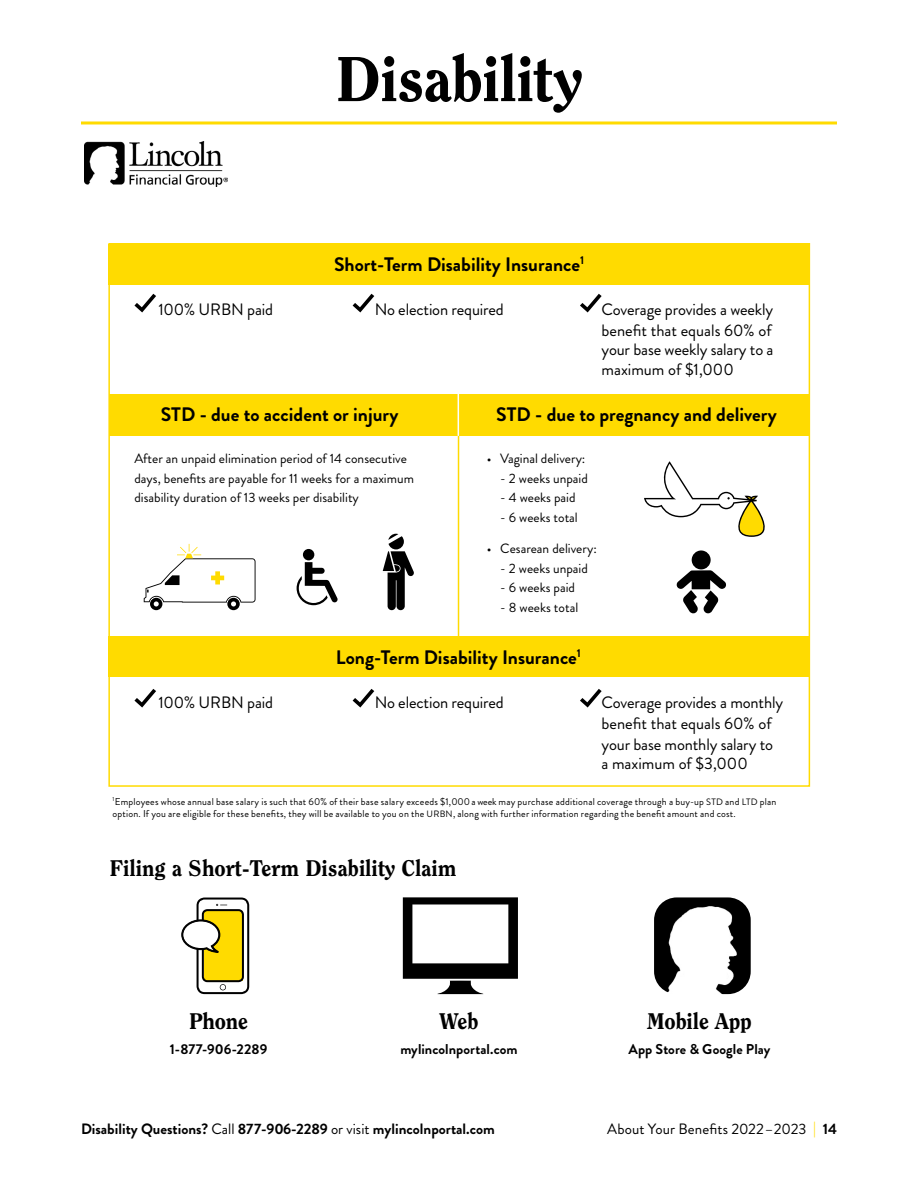
<style>
.page{position:relative;width:918px;height:1188px;background:#fff}
.page>*{position:absolute;margin:0;border:0;box-sizing:border-box;transform-origin:0 0}
.t1{font:800 63px "Clearface Std";letter-spacing:-.01em;color:#000}
.t2{font:800 22.5px "Clearface Std";color:#000}
.t3{font:700 19.5px "Brandon Grotesque";color:#000}
.t4{font:16.5px/21px "Brandon Grotesque";letter-spacing:-.01em;color:#000}
.t5{font:700 15px "Brandon Grotesque";color:#000}
.t6{font:15px "Brandon Grotesque";letter-spacing:.005em;color:#000}
.t7{font:700 14.25px "Brandon Grotesque";letter-spacing:.005em;color:#000}
.t8{font:13.5px/19.5px "Brandon Grotesque";color:#000}
.t9{font:9.9px/12.1px "Brandon Grotesque";letter-spacing:.02em;color:#000}
.s1{font-size:9.3px}
.s2{font-size:9.15px}
.s3{font-weight:400}
.s4{color:#ffdb00}
.s5{font-weight:700}
</style>
<div class="page">
<div style="left:108px;top:244px;width:702px;height:40px;background:#ffdb00"></div>
<div style="left:109px;top:637px;width:701px;height:40px;background:#ffdb00"></div>
<div style="left:109px;top:394px;width:700px;height:42px;background:#ffdb00"></div>
<hr style="left:458px;top:434px;width:1px;height:205px;background:#ffdb00">
<hr style="left:458px;top:394px;width:1px;height:42px;background:#fff">
<hr style="left:81px;top:121px;width:756px;height:3px;background:#ffdb00">
<img style="left:84px;top:142px;width:143px;height:45px">
<img style="left:654px;top:897px;width:97px;height:97px">
<svg style="left:144px;top:544px;width:112px;height:66px"></svg>
<svg style="left:297px;top:549px;width:41px;height:56px"></svg>
<svg style="left:382px;top:534px;width:32px;height:76px"></svg>
<svg style="left:676px;top:550px;width:50px;height:63px"></svg>
<svg style="left:644px;top:461px;width:121px;height:76px"></svg>
<svg style="left:181px;top:898px;width:68px;height:96px"></svg>
<svg style="left:403px;top:897px;width:115px;height:97px"></svg>
<svg style="left:134px;top:294px;width:22px;height:18px"></svg>
<svg style="left:353px;top:294px;width:21px;height:18px"></svg>
<svg style="left:580px;top:294px;width:22px;height:18px"></svg>
<svg style="left:134px;top:689px;width:22px;height:19px"></svg>
<svg style="left:353px;top:689px;width:21px;height:19px"></svg>
<svg style="left:580px;top:689px;width:22px;height:19px"></svg>
<h1 class="t1" style="left:335px;top:41px;width:248px">Disability</h1>
<h3 class="t3" style="left:334px;top:250px;width:251px">Short-Term Disability Insurance<sup>1</sup></h3>
<h3 class="t4" style="left:158px;top:299px;width:116px">100% URBN paid</h3>
<h3 class="t4" style="left:375px;top:299px;width:131px">No election required</h3>
<h3 class="t4" style="left:602px;top:299px;width:173px">Coverage provides a weekly benefit that equals 60% of</h3>
<h3 class="t4" style="left:602px;top:340px;width:174px;line-height:19.5px">your base weekly salary to a maximum of $1,000</h3>
<h3 class="t3" style="left:161px;top:401px;width:239px">STD - due to accident or injury</h3>
<h3 class="t3" style="left:496px;top:401px;width:282px">STD - due to pregnancy and delivery</h3>
<h3 class="t8" style="left:134px;top:449px;width:281px">After an unpaid elimination period of 14 consecutive days, benefits are payable for 11 weeks for a maximum disability duration of 13 weeks per disability</h3>
<h3 class="t8" style="left:487px;top:449px;width:100px">• Vaginal delivery:</h3>
<h3 class="t8" style="left:500px;top:469px;width:89px">- 2 weeks unpaid</h3>
<h3 class="t8" style="left:500px;top:488px;width:77px">- 4 weeks paid</h3>
<h3 class="t8" style="left:500px;top:508px;width:79px">- 6 weeks total</h3>
<h3 class="t8" style="left:487px;top:539px;width:111px">• Cesarean delivery:</h3>
<h3 class="t8" style="left:500px;top:559px;width:89px">- 2 weeks unpaid</h3>
<h3 class="t8" style="left:500px;top:578px;width:76px">- 6 weeks paid</h3>
<h3 class="t8" style="left:500px;top:598px;width:79px">- 8 weeks total</h3>
<h3 class="t3" style="left:336px;top:643px;width:247px">Long-Term Disability Insurance<sup>1</sup></h3>
<h3 class="t4" style="left:158px;top:692px;width:116px">100% URBN paid</h3>
<h3 class="t4" style="left:375px;top:692px;width:131px">No election required</h3>
<h3 class="t4" style="left:602px;top:692px;width:183px">Coverage provides a monthly benefit that equals 60% of your base monthly salary to</h3>
<h3 class="t4" style="left:602px;top:753px;width:148px">a maximum of $3,000</h3>
<p class="t9" style="left:113px;top:795px;width:665px"><sup>1</sup>Employees whose annual base salary is such that 60% of their base salary exceeds $1,000 a week may purchase additional coverage through a buy-up <span class="s1">STD</span> and <span class="s1">LTD</span> plan option. If you are eligible for these benefits, they will be available to you on the <span class="s2">URBN</span>, along with further information regarding the benefit amount and cost.</p>
<h2 class="t2" style="left:110px;top:854px;width:349px">Filing a Short-Term Disability Claim</h2>
<h2 class="t2" style="left:189px;top:1008px;width:61px">Phone</h2>
<h3 class="t7" style="left:170px;top:1039px;width:99px">1-877-906-2289</h3>
<h2 class="t2" style="left:439px;top:1008px;width:41px">Web</h2>
<h3 class="t7" style="left:400px;top:1039px;width:119px">mylincolnportal.com</h3>
<h2 class="t2" style="left:647px;top:1008px;width:106px">Mobile App</h2>
<h3 class="t7" style="left:628px;top:1039px;width:144px">App Store &amp; Google Play</h3>
<h3 class="t5" style="left:81px;top:1118px;width:415px">Disability Questions? <span class="s3">Call</span> 877-906-2289 <span class="s3">or visit</span> mylincolnportal.com</h3>
<h3 class="t6" style="left:607px;top:1119px;width:231px">About Your Benefits 2022–2023 <span class="s4">|</span> <span class="s5">14</span></h3>
</div>
